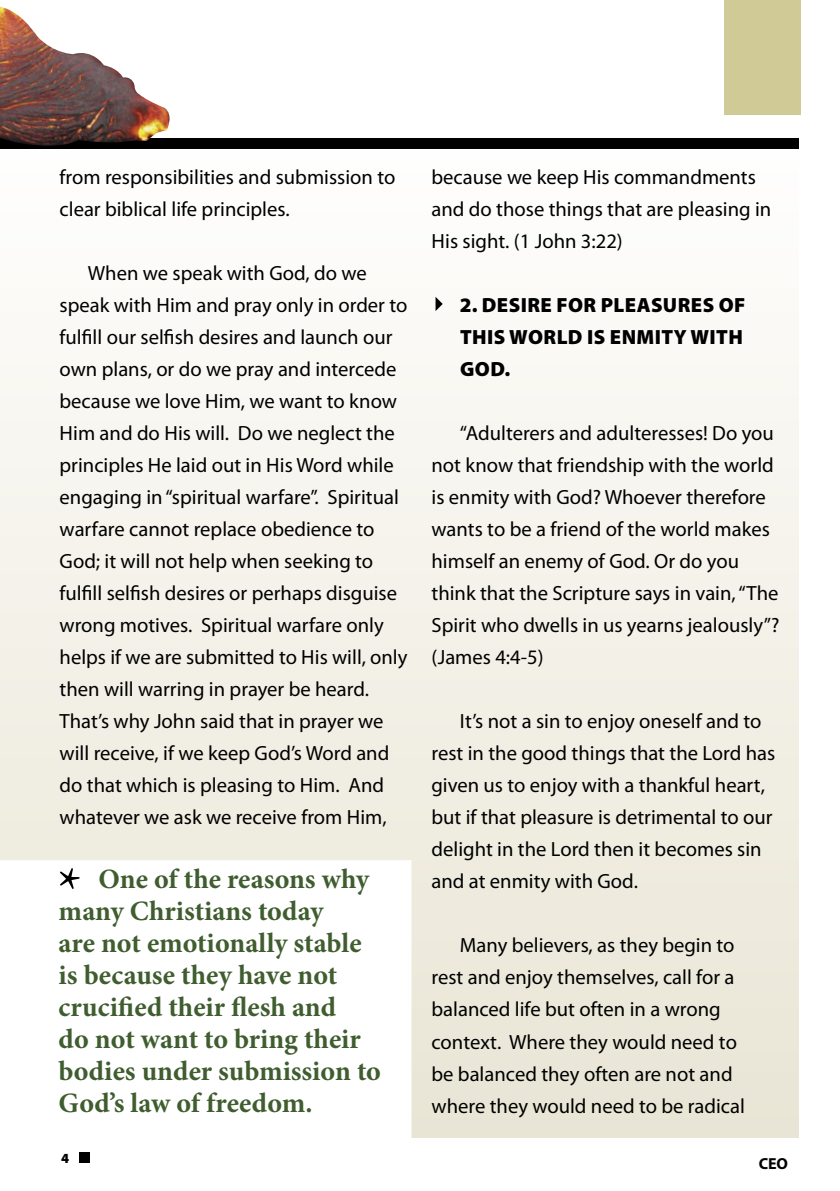
<style>
.page{position:relative;width:840px;height:1191px;background:#fff}
.page>*{position:absolute;margin:0;border:0;box-sizing:border-box;transform-origin:0 0}
.t1{font:700 28px/32px "Minion Pro";color:#3f5d2e}
.t2{font:20.6px/32px "Myriad Pro";color:#000}
.t3{font:900 20.6px/32px "Myriad Pro";letter-spacing:.02em;color:#000}
.Body_Text_2{font:700 16px "Myriad Pro";color:#000}
.t4{font:900 14px "Myriad Pro";color:#000}
</style>
<div class="page">
<div style="left:724px;top:0;width:76px;height:114px;background:#d0cb96"></div>
<div style="left:0;top:139px;width:798px;height:998px;background:linear-gradient(to bottom,#fefefd,#e9e5d4)"></div>
<div style="left:0;top:138px;width:798px;height:11px;background:#000"></div>
<div style="left:79px;top:1152px;width:11px;height:10px;background:#000"></div>
<svg style="left:0;top:860px;width:411px;height:277px"></svg>
<svg style="left:60px;top:868px;width:19px;height:21px"></svg>
<img style="left:0;top:6px;width:174px;height:145px">
<svg style="left:435px;top:297px;width:7px;height:14px"></svg>
<p class="t2" style="left:60px;top:162px;width:337px">from responsibilities and submission to clear biblical life principles.</p>
<p class="t2" style="left:60px;top:258px;width:349px;text-indent:28px">When we speak with God, do we speak with Him and pray only in order to fulfill our selfish desires and launch our own plans, or do we pray and intercede because we love Him, we want to know Him and do His will. Do we neglect the principles He laid out in His Word while engaging in “spiritual warfare”. Spiritual warfare cannot replace obedience to God; it will not help when seeking to fulfill selfish desires or perhaps disguise wrong motives. Spiritual warfare only helps if we are submitted to His will, only then will warring in prayer be heard.<br>That’s why John said that in prayer we will receive, if we keep God’s Word and do that which is pleasing to Him. And whatever we ask we receive from Him,</p>
<p class="t1" style="left:59px;top:864px;width:323px;text-indent:40px">One of the reasons why many Christians today<br>are not emotionally stable is because they have not crucified their flesh and<br>do not want to bring their bodies under submission to<br>God’s law of freedom.</p>
<p class="t2" style="left:431px;top:162px;width:341px">because we keep His commandments and do those things that are pleasing in<br>His sight. (1 John 3:22)</p>
<p class="t3" style="left:459px;top:289px;width:287px">2. DESIRE FOR PLEASURES OF<br>THIS WORLD IS ENMITY WITH<br>GOD.</p>
<p class="t2" style="left:431px;top:418px;width:349px;text-indent:28px">“Adulterers and adulteresses! Do you not know that friendship with the world is enmity with God? Whoever therefore wants to be a friend of the world makes himself an enemy of God. Or do you think that the Scripture says in vain, “The Spirit who dwells in us yearns jealously”? (James 4:4-5)</p>
<p class="t2" style="left:431px;top:706px;width:345px;text-indent:28px">It’s not a sin to enjoy oneself and to rest in the good things that the Lord has given us to enjoy with a thankful heart, but if that pleasure is detrimental to our delight in the Lord then it becomes sin and at enmity with God.</p>
<p class="t2" style="left:431px;top:930px;width:315px;text-indent:28px">Many believers, as they begin to rest and enjoy themselves, call for a balanced life but often in a wrong context. Where they would need to be balanced they often are not and where they would need to be radical</p>
<p class="t4" style="left:61px;top:1150px;width:10px">4</p>
<p class="Body_Text_2" style="left:758px;top:1154px;width:31px">CEO</p>
</div>
